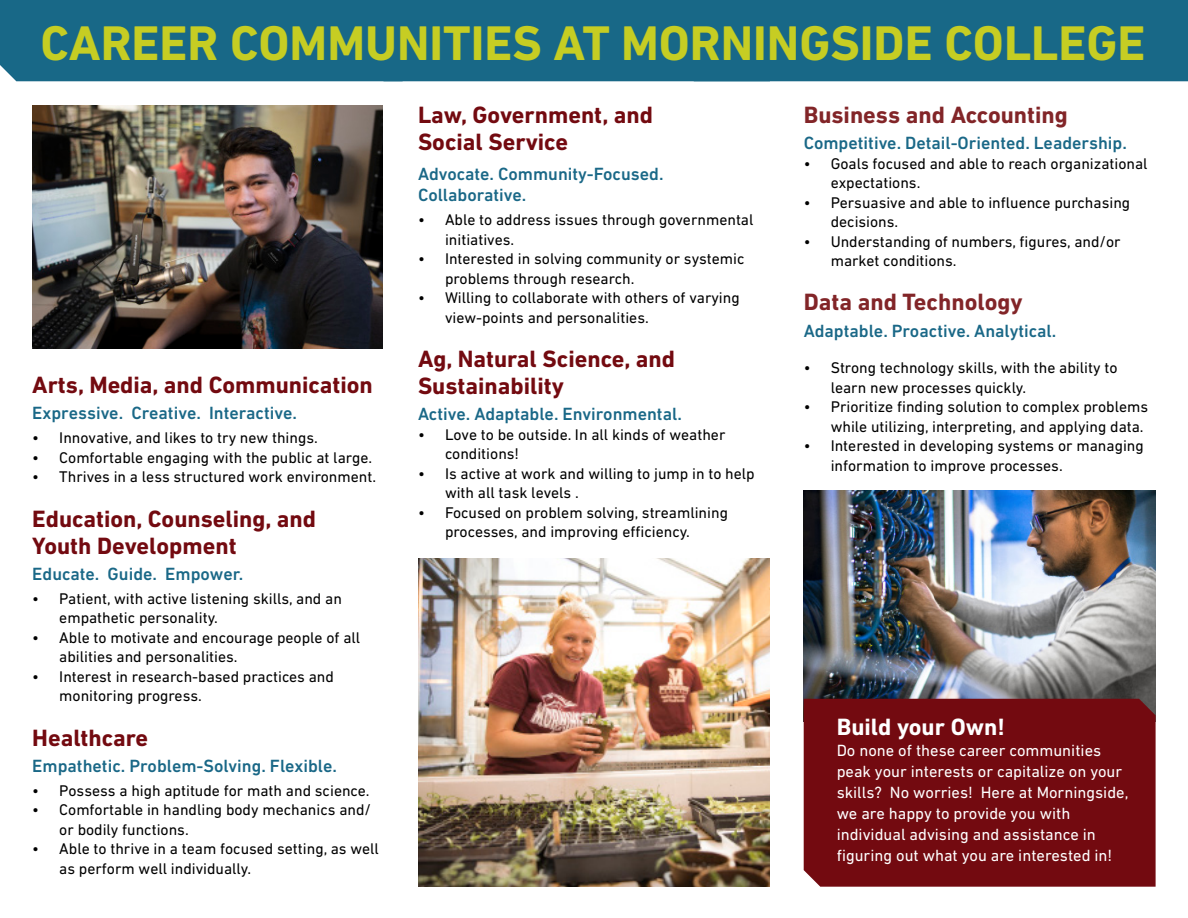
<style>
.page{position:relative;width:1188px;height:918px;background:#fff}
.page>*{position:absolute;margin:0;border:0;box-sizing:border-box;transform-origin:0 0}
.unknown_style5{font:700 49.5px "DIN Next LT Pro";color:#c6cd23}
.t1{font:700 24px/27px "DIN Next LT Pro";color:#730a10}
.t2{font:700 24px "DIN Next LT Pro";color:#822528}
.t3{font:700 24px "DIN Next LT Pro";color:#fff}
.t4{font:500 18px/21px "DIN Next LT Pro";color:#1a6887}
.t5{font:16.5px/21px "DIN Next LT Pro";color:#fff}
.t6{font:15.75px/19.5px "DIN Next LT Pro";color:#000}
</style>
<div class="page">
<div style="left:0;top:0;width:1188px;height:81px;background:#186887"></div>
<img style="left:804px;top:490px;width:352px;height:209px">
<div style="left:804px;top:699px;width:352px;height:188px;background:#730a10"></div>
<img style="left:32px;top:105px;width:350px;height:244px">
<img style="left:418px;top:558px;width:352px;height:329px">
<p class="unknown_style5" style="left:40px;top:14px;width:1107px">CAREER COMMUNITIES AT MORNINGSIDE COLLEGE</p>
<p class="t1" style="left:32px;top:371px;width:342px">Arts, Media, and Communication</p>
<p class="t4" style="left:32px;top:403px;width:266px">Expressive. Creative. Interactive.</p>
<p class="t6" style="left:32px;top:428px;width:287px">• Innovative, and likes to try new things.</p>
<p class="t6" style="left:32px;top:447px;width:341px">• Comfortable engaging with the public at large.</p>
<p class="t6" style="left:32px;top:467px;width:345px">• Thrives in a less structured work environment.</p>
<p class="t1" style="left:32px;top:505px;width:285px">Education, Counseling, and<br>Youth Development</p>
<p class="t4" style="left:32px;top:563px;width:212px">Educate. Guide. Empower.</p>
<p class="t6" style="left:59px;top:588px;width:284px;text-indent:-27px">• Patient, with active listening skills, and an empathetic personality.</p>
<p class="t6" style="left:59px;top:627px;width:302px;text-indent:-27px">• Able to motivate and encourage people of all abilities and personalities.</p>
<p class="t6" style="left:59px;top:666px;width:276px;text-indent:-27px">• Interest in research-based practices and monitoring progress.</p>
<p class="t1" style="left:32px;top:724px;width:117px">Healthcare</p>
<p class="t4" style="left:32px;top:755px;width:306px">Empathetic. Problem-Solving. Flexible.</p>
<p class="t6" style="left:32px;top:780px;width:339px">• Possess a high aptitude for math and science.</p>
<p class="t6" style="left:59px;top:800px;width:313px;text-indent:-27px">• Comfortable in handling body mechanics and/ or bodily functions.</p>
<p class="t6" style="left:59px;top:839px;width:321px;text-indent:-27px">• Able to thrive in a team focused setting, as well as perform well individually.</p>
<p class="t1" style="left:418px;top:101px;width:236px">Law, Government, and<br>Social Service</p>
<p class="t4" style="left:418px;top:163px;width:247px">Advocate. Community-Focused.<br>Collaborative.</p>
<p class="t6" style="left:445px;top:210px;width:310px;text-indent:-27px">• Able to address issues through governmental initiatives.</p>
<p class="t6" style="left:445px;top:249px;width:301px;text-indent:-27px">• Interested in solving community or systemic problems through research.</p>
<p class="t6" style="left:445px;top:288px;width:296px;text-indent:-27px">• Willing to collaborate with others of varying view-points and personalities.</p>
<p class="t1" style="left:418px;top:345px;width:258px">Ag, Natural Science, and<br>Sustainability</p>
<p class="t4" style="left:418px;top:403px;width:266px">Active. Adaptable. Environmental.</p>
<p class="t6" style="left:445px;top:424px;width:282px;text-indent:-27px">• Love to be outside. In all kinds of weather conditions!</p>
<p class="t6" style="left:445px;top:463px;width:311px;text-indent:-27px">• Is active at work and willing to jump in to help with all task levels .</p>
<p class="t6" style="left:445px;top:502px;width:285px;text-indent:-27px">• Focused on problem solving, streamlining processes, and improving efficiency.</p>
<p class="t2" style="left:804px;top:101px;width:266px">Business and Accounting</p>
<p class="t4" style="left:804px;top:133px;width:325px">Competitive. Detail-Oriented. Leadership.</p>
<p class="t6" style="left:831px;top:154px;width:318px;text-indent:-27px">• Goals focused and able to reach organizational expectations.</p>
<p class="t6" style="left:831px;top:193px;width:301px;text-indent:-27px">• Persuasive and able to influence purchasing decisions.</p>
<p class="t6" style="left:831px;top:232px;width:292px;text-indent:-27px">• Understanding of numbers, figures, and/or market conditions.</p>
<p class="t2" style="left:804px;top:288px;width:220px">Data and Technology</p>
<p class="t4" style="left:804px;top:320px;width:254px">Adaptable. Proactive. Analytical.</p>
<p class="t6" style="left:831px;top:358px;width:288px;text-indent:-27px">• Strong technology skills, with the ability to learn new processes quickly.</p>
<p class="t6" style="left:804px;top:397px;width:346px;text-align:right">• Prioritize finding solution to complex problems while utilizing, interpreting, and applying data.</p>
<p class="t6" style="left:831px;top:436px;width:315px;text-indent:-27px">• Interested in developing systems or managing information to improve processes.</p>
<p class="t3" style="left:837px;top:713px;width:170px">Build your Own!</p>
<p class="t5" style="left:837px;top:740px;width:293px">Do none of these career communities peak your interests or capitalize on your skills? No worries! Here at Morningside, we are happy to provide you with individual advising and assistance in figuring out what you are interested in!</p>
</div>
